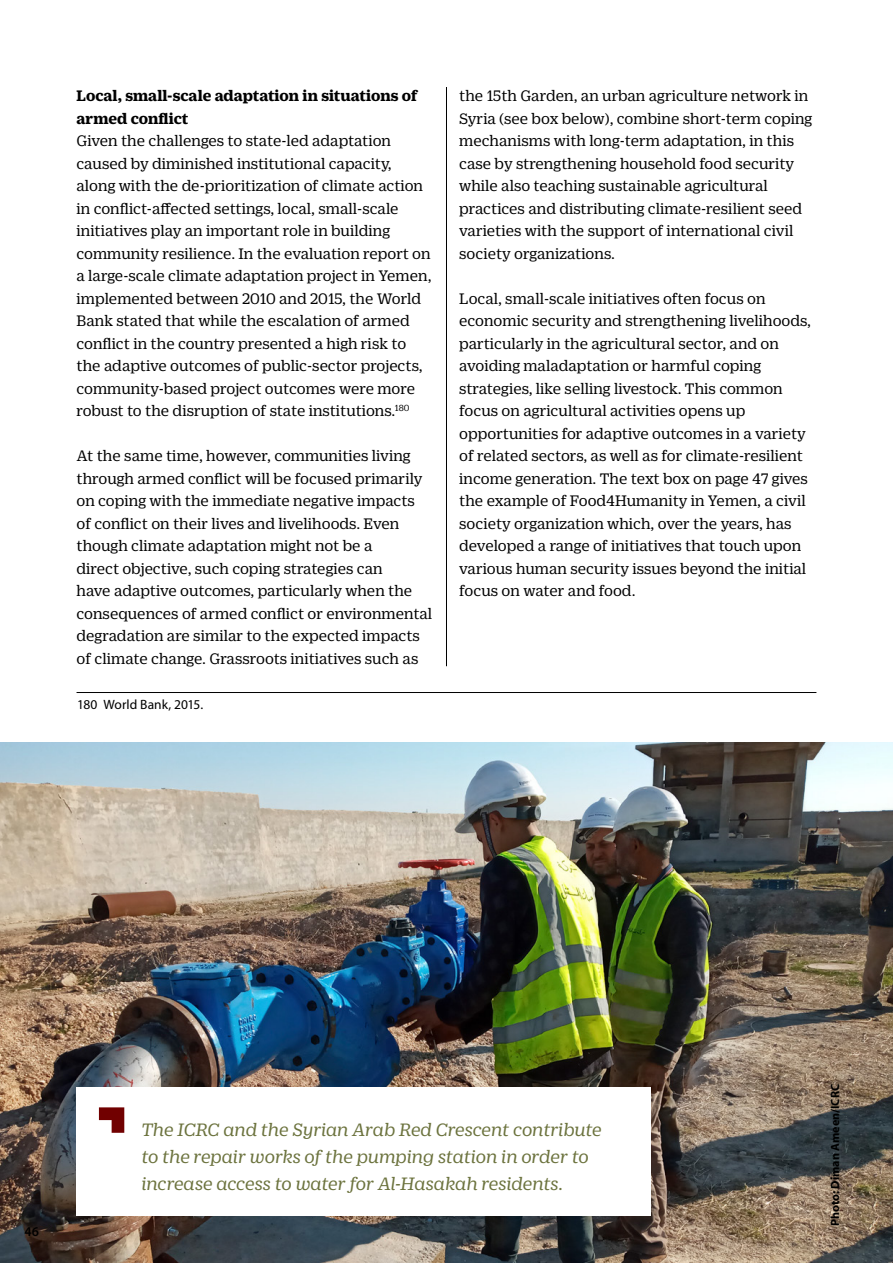
<style>
.page{position:relative;width:893px;height:1263px;background:#fff}
.page>*{position:absolute;margin:0;border:0;box-sizing:border-box;transform-origin:0 0}
.t1{font:italic 19.5px/27px "Duplicate Ionic";color:#6c733e}
.brødtekst_Duplicate{font:16.5px/22.5px "Duplicate Ionic";color:#000}
.H4_subheading_ENG{font:700 16.5px/22.5px "Duplicate Ionic";color:#000}
.Fotnote_ENG{font:13.5px "Myriad Pro";color:#000}
.t2{font:600 13.5px "Myriad Pro";color:#000}
.t3{font:700 12px "Myriad Pro";color:#000}
</style>
<div class="page">
<hr style="left:77px;top:692px;width:739px;height:1px;background:#000">
<hr style="left:446px;top:87px;width:1px;height:579px;background:#000">
<img style="left:0;top:742px;width:893px;height:521px">
<div style="left:77px;top:1087px;width:574px;height:129px;background:#fff"></div>
<svg style="left:99px;top:1107px;width:25px;height:26px"></svg>
<h4 class="H4_subheading_ENG" style="left:77px;top:83px;width:342px">Local, small-scale adaptation in situations of armed conflict</h4>
<p class="brødtekst_Duplicate" style="left:77px;top:128px;width:357px">Given the challenges to state-led adaptation caused by diminished institutional capacity, along with the de-prioritization of climate action in conflict-affected settings, local, small-scale initiatives play an important role in building community resilience. In the evaluation report on a large-scale climate adaptation project in Yemen, implemented between 2010 and 2015, the World Bank stated that while the escalation of armed conflict in the country presented a high risk to the adaptive outcomes of public-sector projects, community-based project outcomes were more robust to the disruption of state institutions.<sup>180</sup></p>
<p class="brødtekst_Duplicate" style="left:77px;top:443px;width:357px">At the same time, however, communities living through armed conflict will be focused primarily on coping with the immediate negative impacts of conflict on their lives and livelihoods. Even though climate adaptation might not be a<br>direct objective, such coping strategies can<br>have adaptive outcomes, particularly when the consequences of armed conflict or environmental degradation are similar to the expected impacts of climate change. Grassroots initiatives such as</p>
<p class="Fotnote_ENG" style="left:77px;top:696px;width:128px">180 World Bank, 2015.</p>
<p class="brødtekst_Duplicate" style="left:459px;top:83px;width:355px">the 15th Garden, an urban agriculture network in Syria (see box below), combine short-term coping mechanisms with long-term adaptation, in this case by strengthening household food security while also teaching sustainable agricultural practices and distributing climate-resilient seed varieties with the support of international civil society organizations.</p>
<p class="brødtekst_Duplicate" style="left:459px;top:286px;width:353px">Local, small-scale initiatives often focus on economic security and strengthening livelihoods, particularly in the agricultural sector, and on avoiding maladaptation or harmful coping strategies, like selling livestock. This common focus on agricultural activities opens up opportunities for adaptive outcomes in a variety of related sectors, as well as for climate-resilient income generation. The text box on page 47 gives the example of Food4Humanity in Yemen, a civil society organization which, over the years, has developed a range of initiatives that touch upon various human security issues beyond the initial focus on water and food.</p>
<p class="t2" style="left:25px;top:1223px;width:16px">46</p>
<p class="t1" style="left:141px;top:1115px;width:462px">The ICRC and the Syrian Arab Red Crescent contribute to the repair works of the pumping station in order to increase access to water for Al-Hasakah residents.</p>
<p class="t3" style="left:827px;top:1226px;width:144px;rotate:-90deg">Photo: Diman Ameen/ICRC</p>
</div>
